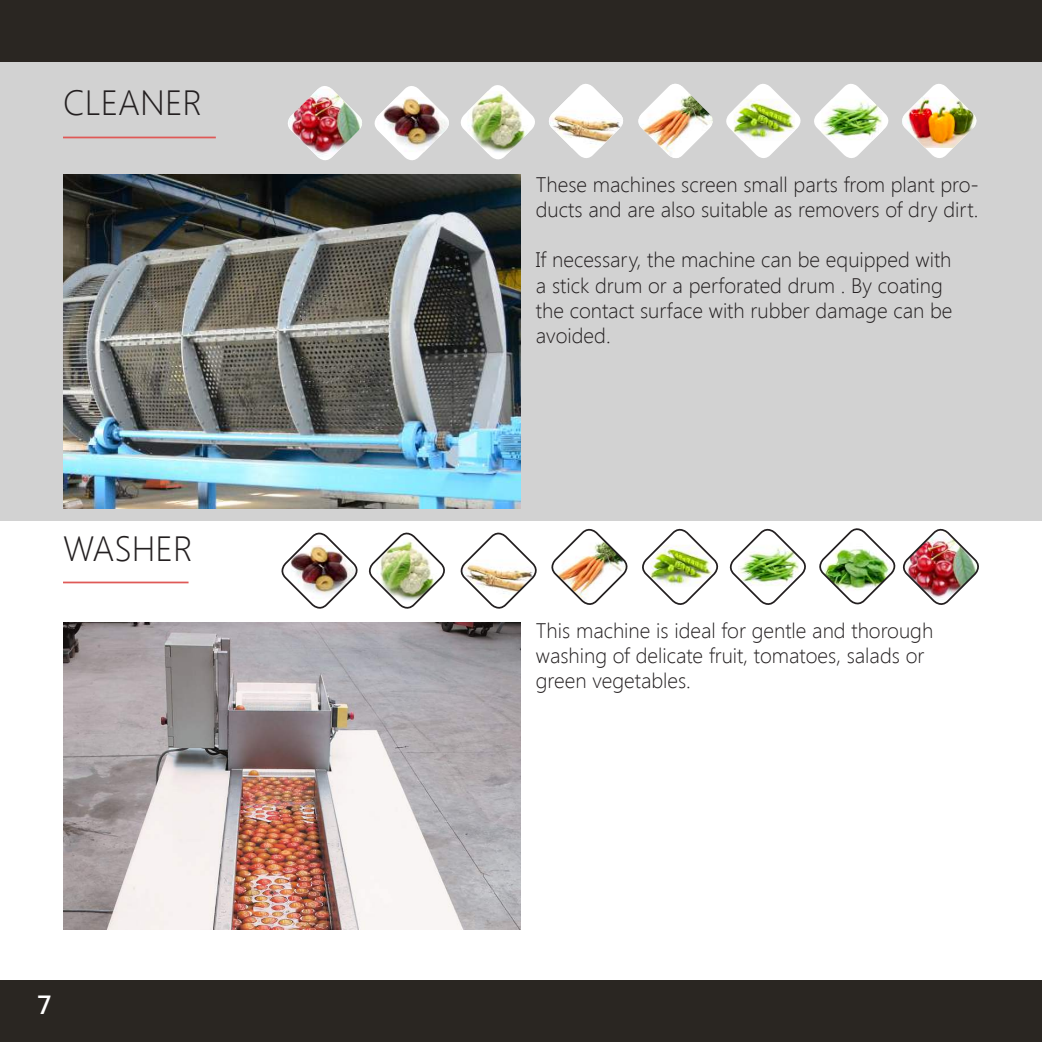
<style>
.page{position:relative;width:1042px;height:1042px;background:#fff}
.page>*{position:absolute;margin:0;border:0;box-sizing:border-box;transform-origin:0 0}
.t1{font:300 35px "Segoe UI";color:#231f20}
.t2{font:600 26.25px "Segoe UI";color:#fff}
.t3{font:300 21px/25.2px "Segoe UI";color:#231f20}
</style>
<div class="page">
<div style="left:0;top:62px;width:1042px;height:459px;background:#d2d2d2"></div>
<div style="left:0;top:980px;width:1042px;height:62px;background:#2a2622"></div>
<div style="left:0;top:0;width:1042px;height:62px;background:#2a2622"></div>
<hr style="left:63px;top:137px;width:153px;height:1px;background:#df5957">
<img style="left:63px;top:175px;width:458px;height:333px">
<svg style="left:898px;top:80px;width:82px;height:82px"></svg>
<img style="left:902px;top:97px;width:75px;height:51px">
<svg style="left:722px;top:80px;width:82px;height:82px"></svg>
<img style="left:734px;top:99px;width:61px;height:42px">
<svg style="left:810px;top:80px;width:82px;height:82px"></svg>
<img style="left:821px;top:99px;width:61px;height:41px">
<svg style="left:634px;top:80px;width:82px;height:82px"></svg>
<img style="left:634px;top:84px;width:82px;height:76px">
<svg style="left:545px;top:80px;width:82px;height:82px;background:#d8d8d8"></svg>
<img style="left:549px;top:97px;width:74px;height:51px">
<img style="left:284px;top:81px;width:255px;height:83px">
<img style="left:289px;top:89px;width:74px;height:68px">
<hr style="left:63px;top:581px;width:126px;height:2px;background:#df5957">
<img style="left:63px;top:622px;width:458px;height:308px">
<img style="left:819px;top:528px;width:160px;height:77px">
<img style="left:642px;top:528px;width:77px;height:77px">
<img style="left:729px;top:528px;width:77px;height:77px">
<img style="left:551px;top:528px;width:77px;height:77px">
<svg style="left:460px;top:532px;width:77px;height:77px"></svg>
<img style="left:281px;top:532px;width:164px;height:77px">
<h1 class="t1" style="left:63px;top:78px;width:141px">CLEANER</h1>
<h1 class="t1" style="left:63px;top:524px;width:131px">WASHER</h1>
<p class="t2" style="left:37px;top:986px;width:16px">7</p>
<p class="t3" style="left:536px;top:171px;width:444px">These machines screen small parts from plant pro&shy;ducts and are also suitable as removers of dry dirt.</p>
<p class="t3" style="left:536px;top:247px;width:418px">If necessary, the machine can be equipped with a stick drum or a perforated drum . By coating the contact surface with rubber damage can be avoided.</p>
<p class="t3" style="left:536px;top:617px;width:399px">This machine is ideal for gentle and thorough washing of delicate fruit, tomatoes, salads or green vegetables.</p>
</div>
